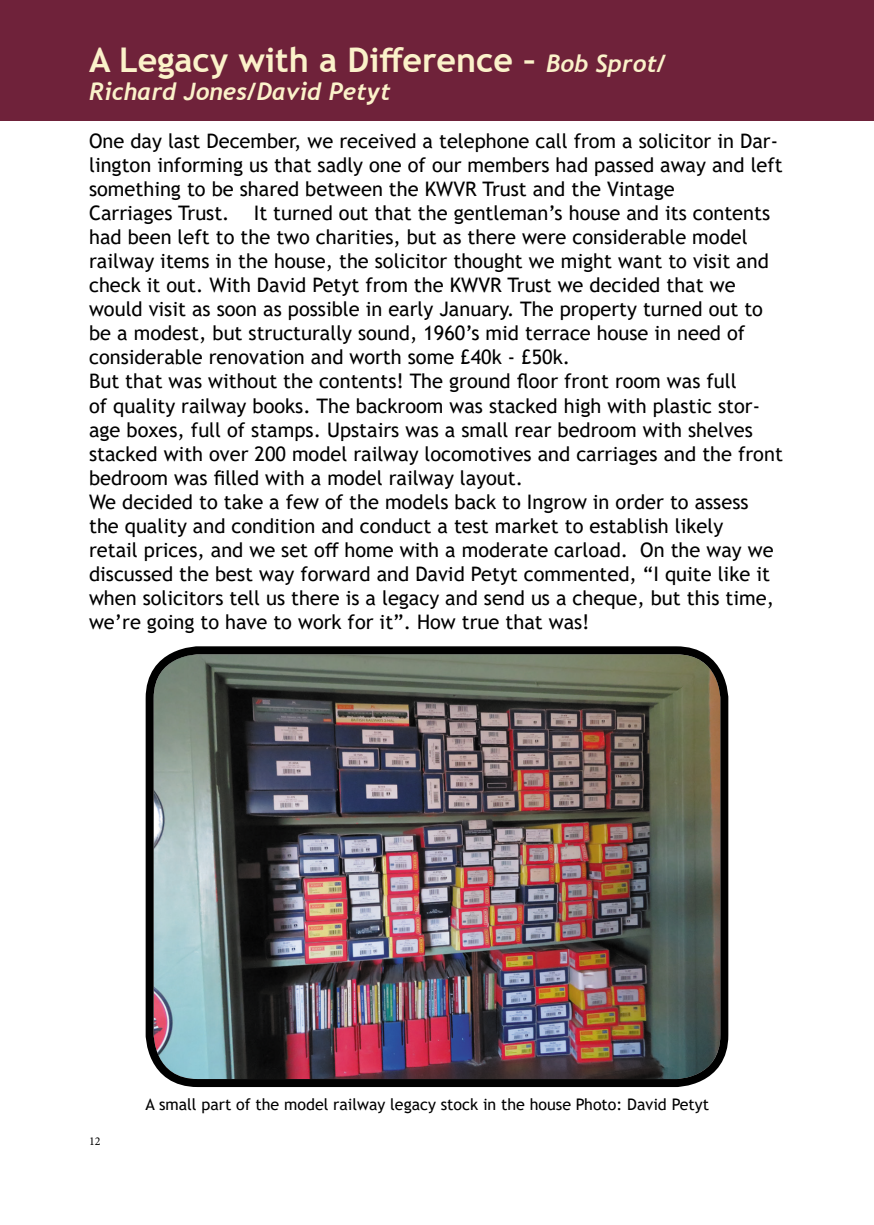
<style>
.page{position:relative;width:874px;height:1225px;background:#fff}
.page>*{position:absolute;margin:0;border:0;box-sizing:border-box;transform-origin:0 0}
.t1{font:700 34px "Trebuchet MS";color:#fbf2ca}
.t2{font:italic 700 24px "Trebuchet";color:#fbf2ca}
.t3{font:20px/24px "Trebuchet MS";color:#000}
.t4{font:16px "Trebuchet MS";color:#000}
.t5{font:12px "Minion Pro";color:#000}
.s1{font-family:"Trebuchet";font-style:italic;font-size:24px}
</style>
<div class="page">
<div style="left:0;top:0;width:873px;height:120px;background:#6f223a"></div>
<img style="left:154px;top:655px;width:566px;height:423px">
<div style="left:145px;top:646px;width:583px;height:441px;border:8px solid #000;border-radius:48px"></div>
<p class="t1" style="left:89px;top:38px;width:578px">A Legacy with a Difference – <span class="s1">Bob Sprot/</span></p>
<p class="t2" style="left:89px;top:77px;width:303px">Richard Jones/David Petyt</p>
<p class="t3" style="left:89px;top:129px;width:694px">One day last December, we received a telephone call from a solicitor in Dar&shy;lington informing us that sadly one of our members had passed away and left something to be shared between the KWVR Trust and the Vintage</p>
<p class="t3" style="left:89px;top:201px;width:682px">Carriages Trust. It turned out that the gentleman’s house and its contents had been left to the two charities, but as there were considerable model railway items in the house, the solicitor thought we might want to visit and check it out. With David Petyt from the KWVR Trust we decided that we would visit as soon as possible in early January. The property turned out to be a modest, but structurally sound, 1960’s mid terrace house in need of considerable renovation and worth some £40k - £50k.</p>
<p class="t3" style="left:89px;top:369px;width:695px">But that was without the contents! The ground floor front room was full<br>of quality railway books. The backroom was stacked high with plastic stor&shy;age boxes, full of stamps. Upstairs was a small rear bedroom with shelves stacked with over 200 model railway locomotives and carriages and the front bedroom was filled with a model railway layout.</p>
<p class="t3" style="left:89px;top:489px;width:686px">We decided to take a few of the models back to Ingrow in order to assess the quality and condition and conduct a test market to establish likely retail prices, and we set off home with a moderate carload. On the way we discussed the best way forward and David Petyt commented, “I quite like it when solicitors tell us there is a legacy and send us a cheque, but this time, we’re going to have to work for it”. How true that was!</p>
<p class="t5" style="left:89px;top:1132px;width:13px">12</p>
<p class="t4" style="left:145px;top:1094px;width:564px">A small part of the model railway legacy stock in the house Photo: David Petyt</p>
</div>
